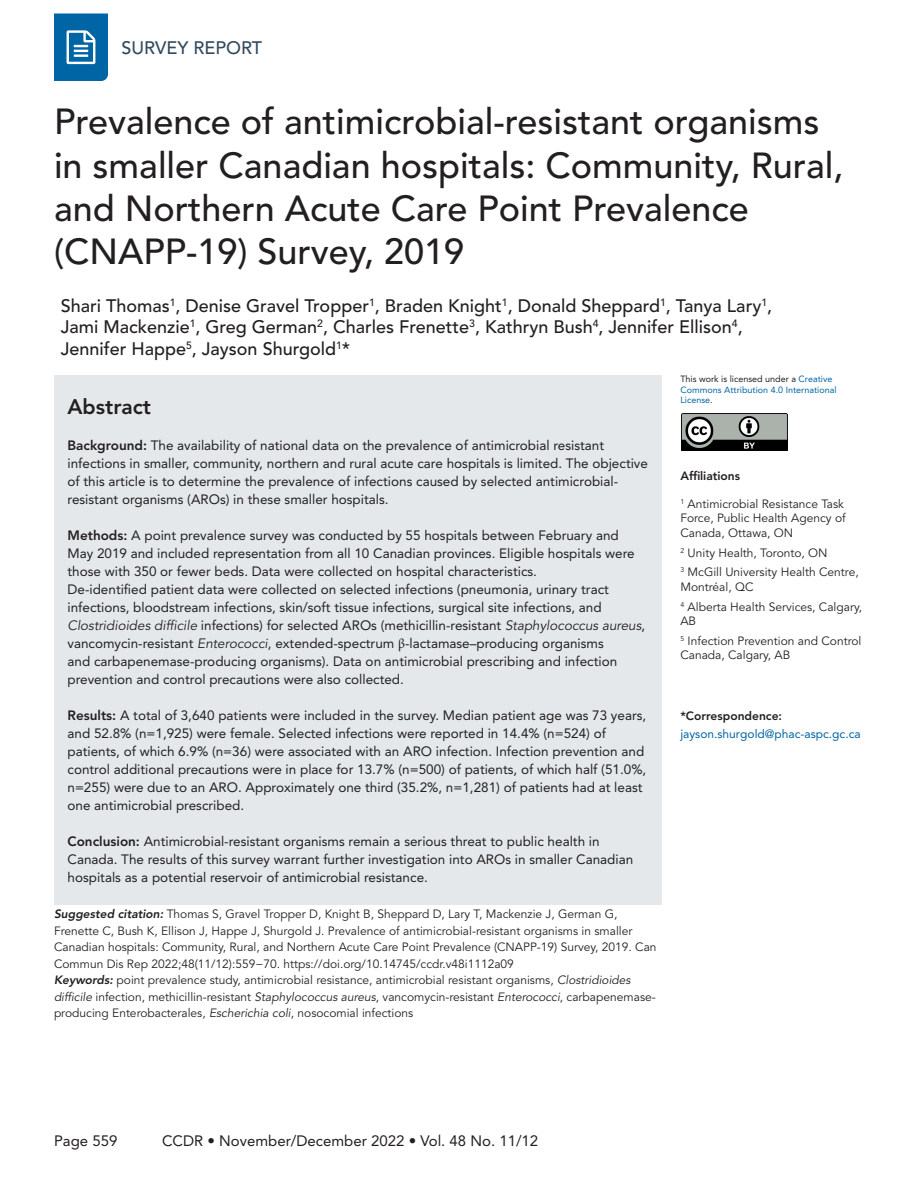
<style>
.page{position:relative;width:918px;height:1188px;background:#fff}
.page>*{position:absolute;margin:0;border:0;box-sizing:border-box;transform-origin:0 0}
.A_-_H2{font:500 36px/43.2px "Avenir LT Std";color:#231f20}
.A_-_H3{font:800 21px "Avenir LT Std";color:#231f20}
.A_-_Names{font:500 18px/21.6px "Avenir LT Std";color:#231f20}
.t1{font:500 18px "Avenir LT Std";color:#324a60}
.t2{font:15px "Avenir LT Std";color:#231f20}
.A_-_Body{font:13.5px/18px "Avenir LT Std";color:#231f20}
.A_-_Suggested_Citati{font:12px/16.5px "Avenir LT Std";color:#231f20}
.A_-_Sidebar{font:12px/14.4px "Avenir LT Std";color:#231f20}
.A_-_Sidebar_Corresp{font:12px/18px "Avenir LT Std";color:#0065a4}
.A_-_Sidebar_Header{font:800 12px "Avenir LT Std";color:#231f20}
.A_-_Table_Figure_-_F{font:9px/10.5px "Avenir LT Std";color:#0065a4}
.s1{font-weight:800}
.s2{font-style:italic}
.s3{font-family:"Minion Pro"}
.s4{color:#231f20}
.s5{font-weight:800;color:#231f20}
.s6{font-weight:800;font-style:italic}
</style>
<div class="page">
<svg style="left:54px;top:14px;width:54px;height:67px;background:#1d76ae"></svg>
<div style="left:54px;top:376px;width:608px;height:529px;background:#e4e8ea"></div>
<img style="left:682px;top:414px;width:105px;height:37px">
<h3 class="t1" style="left:122px;top:37px;width:142px">SURVEY REPORT</h3>
<p class="A_-_H2" style="left:54px;top:101px;width:791px">Prevalence of antimicrobial-resistant organisms in smaller Canadian hospitals: Community, Rural, and Northern Acute Care Point Prevalence (CNAPP-19) Survey, 2019</p>
<p class="A_-_Names" style="left:61px;top:295px;width:713px">Shari Thomas<sup>1</sup>, Denise Gravel Tropper<sup>1</sup>, Braden Knight<sup>1</sup>, Donald Sheppard<sup>1</sup>, Tanya Lary<sup>1</sup>,<br>Jami Mackenzie<sup>1</sup>, Greg German<sup>2</sup>, Charles Frenette<sup>3</sup>, Kathryn Bush<sup>4</sup>, Jennifer Ellison<sup>4</sup>,<br>Jennifer Happe<sup>5</sup>, Jayson Shurgold<sup>1</sup>*</p>
<p class="A_-_H3" style="left:68px;top:394px;width:85px">Abstract</p>
<p class="A_-_Body" style="left:68px;top:436px;width:582px"><span class="s1">Background:</span> The availability of national data on the prevalence of antimicrobial resistant infections in smaller, community, northern and rural acute care hospitals is limited. The objective of this article is to determine the prevalence of infections caused by selected antimicrobial&shy;resistant organisms (AROs) in these smaller hospitals.</p>
<p class="A_-_Body" style="left:68px;top:526px;width:579px"><span class="s1">Methods:</span> A point prevalence survey was conducted by 55 hospitals between February and May 2019 and included representation from all 10 Canadian provinces. Eligible hospitals were those with 350 or fewer beds. Data were collected on hospital characteristics.<br>De-identified patient data were collected on selected infections (pneumonia, urinary tract infections, bloodstream infections, skin/soft tissue infections, surgical site infections, and <span class="s2">Clostridioides difficile</span> infections) for selected AROs (methicillin-resistant <span class="s2">Staphylococcus aureus</span>, vancomycin-resistant <span class="s2">Enterococci</span>, extended-spectrum <span class="s3">β</span>-lactamase–producing organisms<br>and carbapenemase-producing organisms). Data on antimicrobial prescribing and infection prevention and control precautions were also collected.</p>
<p class="A_-_Body" style="left:68px;top:706px;width:580px"><span class="s1">Results:</span> A total of 3,640 patients were included in the survey. Median patient age was 73 years, and 52.8% (n=1,925) were female. Selected infections were reported in 14.4% (n=524) of patients, of which 6.9% (n=36) were associated with an ARO infection. Infection prevention and control additional precautions were in place for 13.7% (n=500) of patients, of which half (51.0%, n=255) were due to an ARO. Approximately one third (35.2%, n=1,281) of patients had at least one antimicrobial prescribed.</p>
<p class="A_-_Body" style="left:68px;top:832px;width:567px"><span class="s1">Conclusion:</span> Antimicrobial-resistant organisms remain a serious threat to public health in<br>Canada. The results of this survey warrant further investigation into AROs in smaller Canadian hospitals as a potential reservoir of antimicrobial resistance.</p>
<p class="A_-_Table_Figure_-_F" style="left:680px;top:374px;width:158px"><span class="s4">This work is licensed under a</span> Creative<br>Commons Attribution 4.0 International<br>License<span class="s4">.</span></p>
<p class="A_-_Sidebar_Header" style="left:680px;top:469px;width:61px">Affiliations</p>
<p class="A_-_Sidebar" style="left:680px;top:497px;width:167px"><sup>1</sup> Antimicrobial Resistance Task<br>Force, Public Health Agency of<br>Canada, Ottawa, ON</p>
<p class="A_-_Sidebar" style="left:680px;top:546px;width:149px"><sup>2</sup> Unity Health, Toronto, ON</p>
<p class="A_-_Sidebar" style="left:680px;top:565px;width:180px"><sup>3</sup> McGill University Health Centre,<br>Montréal, QC</p>
<p class="A_-_Sidebar" style="left:680px;top:600px;width:183px"><sup>4</sup> Alberta Health Services, Calgary,<br>AB</p>
<p class="A_-_Sidebar" style="left:680px;top:634px;width:183px"><sup>5</sup> Infection Prevention and Control<br>Canada, Calgary, AB</p>
<p class="A_-_Sidebar_Corresp" style="left:680px;top:707px;width:182px"><span class="s5">*Correspondence: </span>jayson.shurgold@phac-aspc.gc.ca</p>
<p class="A_-_Suggested_Citati" style="left:54px;top:906px;width:604px"><span class="s6">Suggested citation:</span> Thomas S, Gravel Tropper D, Knight B, Sheppard D, Lary T, Mackenzie J, German G, Frenette C, Bush K, Ellison J, Happe J, Shurgold J. Prevalence of antimicrobial-resistant organisms in smaller Canadian hospitals: Community, Rural, and Northern Acute Care Point Prevalence (CNAPP-19) Survey, 2019. Can Commun Dis Rep 2022;48(11/12):559−70. https://doi.org/10.14745/ccdr.v48i1112a09</p>
<p class="A_-_Suggested_Citati" style="left:54px;top:972px;width:603px"><span class="s6">Keywords:</span> point prevalence study, antimicrobial resistance, antimicrobial resistant organisms, <span class="s2">Clostridioides difficile</span> infection, methicillin-resistant <span class="s2">Staphylococcus aureus</span>, vancomycin-resistant <span class="s2">Enterococci</span>, carbapenemase&shy;producing Enterobacterales, <span class="s2">Escherichia coli</span>, nosocomial infections</p>
<p class="t2" style="left:54px;top:1133px;width:65px">Page 559</p>
<p class="t2" style="left:162px;top:1133px;width:378px">CCDR • November/December 2022 • Vol. 48 No. 11/12</p>
</div>
